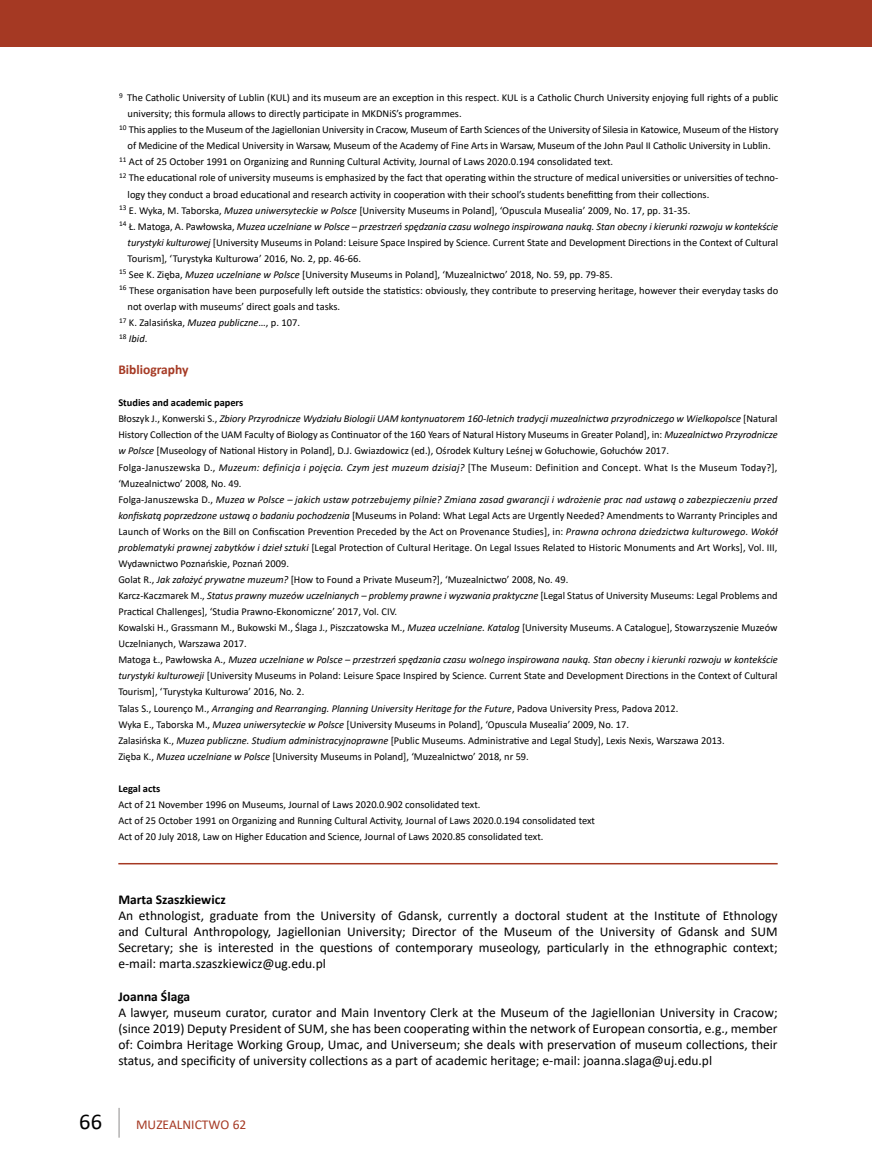
<style>
.page{position:relative;width:872px;height:1170px;background:#fff}
.page>*{position:absolute;margin:0;border:0;box-sizing:border-box;transform-origin:0 0}
.t1{font:22.5px "Calibri";color:#000}
.t2{font:13.5px/16px "Calibri";color:#000;text-align:justify}
.t3{font:700 13.5px "Calibri";color:#000}
.t4{font:13.5px "Calibri";color:#a53923}
.t5{font:700 13.5px "Calibri";color:#a53923}
.t6{font:10.5px/16px "Calibri";color:#000}
.t7{font:italic 10.5px "Calibri";letter-spacing:-.005em;color:#000}
.t8{font:700 10.5px "Calibri";color:#000}
.s1{font-style:italic}
.s2{font-style:normal}
.s3{font-weight:700}
</style>
<div class="page">
<hr style="left:118px;top:1107px;width:2px;height:30px;background:#b3b2b2">
<div style="left:0;top:0;width:872px;height:47px;background:#a53923"></div>
<hr style="left:118px;top:862px;width:659px;height:2px;background:#a53923">
<p class="t6" style="left:119px;top:89px;width:660px"><sup>9</sup> The Catholic University of Lublin (KUL) and its museum are an exception in this respect. KUL is a Catholic Church University enjoying full rights of a public</p>
<p class="t6" style="left:128px;top:105px;width:335px">university; this formula allows to directly participate in MKDNiS’s programmes.</p>
<p class="t6" style="left:119px;top:121px;width:661px"><sup>10</sup> This applies to the Museum of the Jagiellonian University in Cracow, Museum of Earth Sciences of the University of Silesia in Katowice, Museum of the History</p>
<p class="t6" style="left:128px;top:137px;width:644px">of Medicine of the Medical University in Warsaw, Museum of the Academy of Fine Arts in Warsaw, Museum of the John Paul II Catholic University in Lublin.</p>
<p class="t6" style="left:119px;top:154px;width:495px"><sup>11</sup> Act of 25 October 1991 on Organizing and Running Cultural Activity, Journal of Laws 2020.0.194 consolidated text.</p>
<p class="t6" style="left:119px;top:170px;width:661px"><sup>12</sup> The educational role of university museums is emphasized by the fact that operating within the structure of medical universities or universities of techno-</p>
<p class="t6" style="left:128px;top:186px;width:583px">logy they conduct a broad educational and research activity in cooperation with their school’s students benefitting from their collections.</p>
<p class="t6" style="left:119px;top:202px;width:573px"><sup>13</sup> E. Wyka, M. Taborska, <span class="s1">Muzea uniwersyteckie w Polsce</span> [University Museums in Poland], ‘Opuscula Musealia’ 2009, No. 17, pp. 31-35.</p>
<p class="t7" style="left:119px;top:219px;width:660px"><sup>14</sup> <span class="s2">Ł. Matoga, A. Pawłowska,</span> Muzea uczelniane w Polsce – przestrzeń spędzania czasu wolnego inspirowana nauką. Stan obecny i kierunki rozwoju w kontekście</p>
<p class="t6" style="left:128px;top:234px;width:652px"><span class="s1">turystyki kulturowej</span> [University Museums in Poland: Leisure Space Inspired by Science. Current State and Development Directions in the Context of Cultural</p>
<p class="t6" style="left:128px;top:250px;width:235px">Tourism], ‘Turystyka Kulturowa’ 2016, No. 2, pp. 46-66.</p>
<p class="t6" style="left:119px;top:266px;width:495px"><sup>15</sup> See K. Zięba, <span class="s1">Muzea uczelniane w Polsce</span> [University Museums in Poland], ‘Muzealnictwo’ 2018, No. 59, pp. 79-85.</p>
<p class="t6" style="left:119px;top:282px;width:660px"><sup>16</sup> These organisation have been purposefully left outside the statistics: obviously, they contribute to preserving heritage, however their everyday tasks do</p>
<p class="t6" style="left:128px;top:298px;width:214px">not overlap with museums’ direct goals and tasks.</p>
<p class="t6" style="left:119px;top:314px;width:182px"><sup>17</sup> K. Zalasińska, <span class="s1">Muzea publiczne</span>…, p. 107.</p>
<p class="t7" style="left:119px;top:331px;width:30px"><sup>18</sup> Ibid<span class="s2">.</span></p>
<p class="t5" style="left:118px;top:360px;width:72px">Bibliography</p>
<p class="t6" style="left:118px;top:394px;width:661px"><span class="s3">Studies and academic papers<br></span>Błoszyk J., Konwerski S., <span class="s1">Zbiory Przyrodnicze Wydziału Biologii UAM kontynuatorem 160-letnich tradycji muzealnictwa przyrodniczego w Wielkopolsce</span> [Natural History Collection of the UAM Faculty of Biology as Continuator of the 160 Years of Natural History Museums in Greater Poland], in: <span class="s1">Muzealnictwo Przyrodnicze w Polsce</span> [Museology of National History in Poland], D.J. Gwiazdowicz (ed.), Ośrodek Kultury Leśnej w Gołuchowie, Gołuchów 2017.<br>Folga-Januszewska D., <span class="s1">Muzeum: definicja i pojęcia. Czym jest muzeum dzisiaj?</span> [The Museum: Definition and Concept. What Is the Museum Today?], ‘Muzealnictwo’ 2008, No. 49.<br>Folga-Januszewska D., <span class="s1">Muzea w Polsce – jakich ustaw potrzebujemy pilnie? Zmiana zasad gwarancji i wdrożenie prac nad ustawą o zabezpieczeniu przed konfiskatą poprzedzone ustawą o badaniu pochodzenia</span> [Museums in Poland: What Legal Acts are Urgently Needed? Amendments to Warranty Principles and Launch of Works on the Bill on Confiscation Prevention Preceded by the Act on Provenance Studies], in: <span class="s1">Prawna ochrona dziedzictwa kulturowego. Wokół problematyki prawnej zabytków i dzieł sztuki</span> [Legal Protection of Cultural Heritage. On Legal Issues Related to Historic Monuments and Art Works], Vol. III, Wydawnictwo Poznańskie, Poznań 2009.<br>Golat R., <span class="s1">Jak założyć prywatne muzeum?</span> [How to Found a Private Museum?], ‘Muzealnictwo’ 2008, No. 49.<br>Karcz-Kaczmarek M., <span class="s1">Status prawny muzeów uczelnianych – problemy prawne i wyzwania praktyczne</span> [Legal Status of University Museums: Legal Problems and Practical Challenges], ‘Studia Prawno-Ekonomiczne’ 2017, Vol. CIV.<br>Kowalski H., Grassmann M., Bukowski M., Ślaga J., Piszczatowska M., <span class="s1">Muzea uczelniane. Katalog</span> [University Museums. A Catalogue], Stowarzyszenie Muzeów Uczelnianych, Warszawa 2017.<br>Matoga Ł., Pawłowska A., <span class="s1">Muzea uczelniane w Polsce – przestrzeń spędzania czasu wolnego inspirowana nauką. Stan obecny i kierunki rozwoju w kontekście turystyki kulturoweji</span> [University Museums in Poland: Leisure Space Inspired by Science. Current State and Development Directions in the Context of Cultural Tourism], ‘Turystyka Kulturowa’ 2016, No. 2.<br>Talas S., Lourenço M., <span class="s1">Arranging and Rearranging. Planning University Heritage for the Future</span>, Padova University Press, Padova 2012.<br>Wyka E., Taborska M., <span class="s1">Muzea uniwersyteckie w Polsce</span> [University Museums in Poland], ‘Opuscula Musealia’ 2009, No. 17.<br>Zalasińska K., <span class="s1">Muzea publiczne. Studium administracyjnoprawne</span> [Public Museums. Administrative and Legal Study], Lexis Nexis, Warszawa 2013.<br>Zięba K., <span class="s1">Muzea uczelniane w Polsce</span> [University Museums in Poland], ‘Muzealnictwo’ 2018, nr 59.</p>
<p class="t8" style="left:118px;top:780px;width:44px">Legal acts</p>
<p class="t6" style="left:118px;top:796px;width:478px">Act of 21 November 1996 on Museums, Journal of Laws 2020.0.902 consolidated text.<br>Act of 25 October 1991 on Organizing and Running Cultural Activity, Journal of Laws 2020.0.194 consolidated text<br>Act of 20 July 2018, Law on Higher Education and Science, Journal of Laws 2020.85 consolidated text.</p>
<p class="t3" style="left:118px;top:890px;width:109px">Marta Szaszkiewicz</p>
<p class="t2" style="left:118px;top:907px;width:661px">An ethnologist, graduate from the University of Gdansk, currently a doctoral student at the Institute of Ethnology and Cultural Anthropology, Jagiellonian University; Director of the Museum of the University of Gdansk and SUM Secretary; she is interested in the questions of contemporary museology, particularly in the ethnographic context; e-mail: marta.szaszkiewicz@ug.edu.pl</p>
<p class="t3" style="left:118px;top:986px;width:73px">Joanna Ślaga</p>
<p class="t2" style="left:118px;top:1003px;width:661px">A lawyer, museum curator, curator and Main Inventory Clerk at the Museum of the Jagiellonian University in Cracow; (since 2019) Deputy President of SUM, she has been cooperating within the network of European consortia, e.g., member of: Coimbra Heritage Working Group, Umac, and Universeum; she deals with preservation of museum collections, their status, and specificity of university collections as a part of academic heritage; e-mail: joanna.slaga@uj.edu.pl</p>
<h1 class="t1" style="left:79px;top:1105px;width:24px">66</h1>
<p class="t4" style="left:136px;top:1115px;width:112px">MUZEALNICTWO 62</p>
</div>
